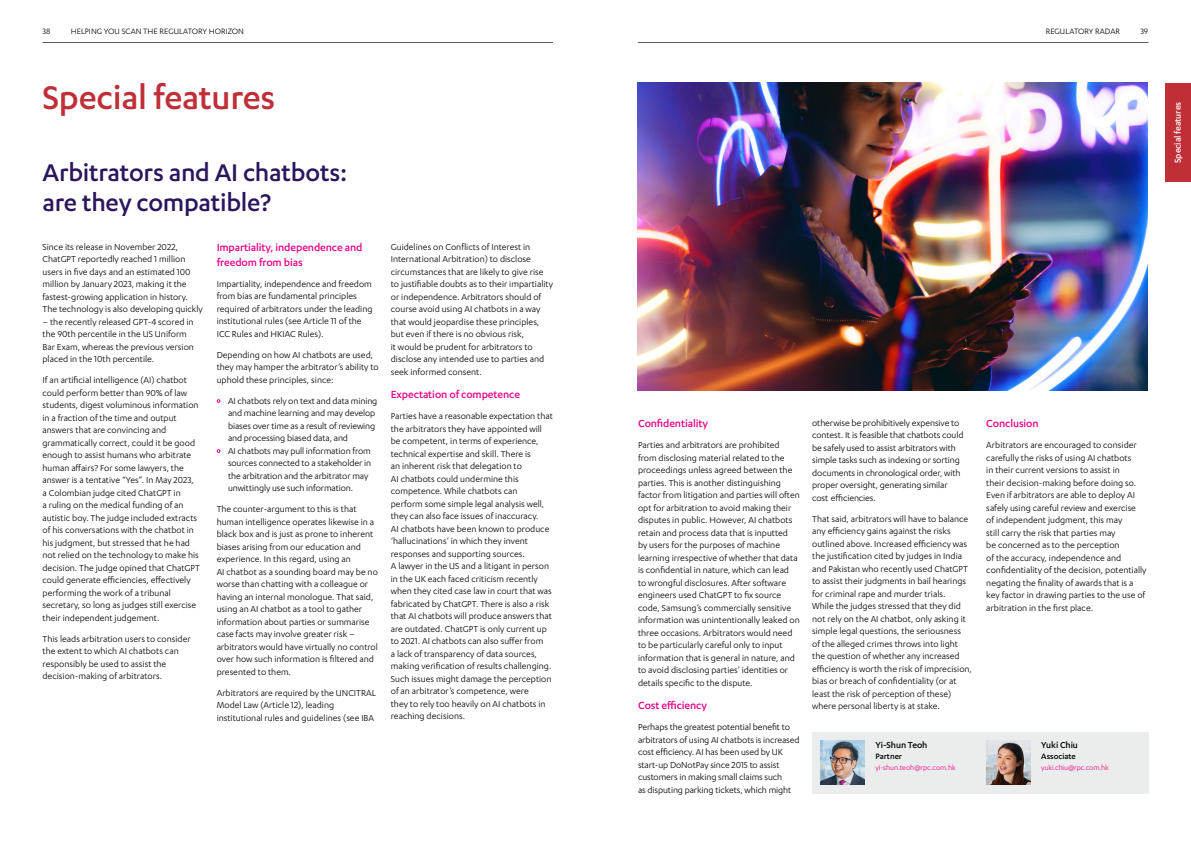
<style>
.page{position:relative;width:1191px;height:842px;background:#fff}
.page>*{position:absolute;margin:0;border:0;box-sizing:border-box;transform-origin:0 0}
.t1{font:500 38px "Karbon";letter-spacing:-.01em;color:#c02f38}
.t2{font:500 28px/30px "Karbon";letter-spacing:-.01em;color:#2b165e}
.t3{font:500 12px/15px "Karbon";letter-spacing:-.01em;color:#ec008c}
.t4{font:10px/12.5px "Karbon";color:#000}
.t5{font:500 10px "Karbon";letter-spacing:-.01em;color:#000}
.t6{font:500 10px "Karbon";letter-spacing:-.01em;color:#fff}
.t7{font:9px "Karbon";color:#000}
.t8{font:500 9px "Karbon";color:#000}
.t9{font:8px "Karbon";letter-spacing:-.005em;color:#ec008c}
.s1{font-weight:700;font-size:11px;color:#ec008c}
</style>
<div class="page">
<hr style="left:638px;top:42px;width:510px;height:1px;background:#5a5b5d">
<hr style="left:43px;top:42px;width:510px;height:1px;background:#5a5b5d">
<img style="left:637px;top:83px;width:510px;height:308px">
<div style="left:1165px;top:83px;width:26px;height:99px;background:#c02f38"></div>
<div style="left:812px;top:732px;width:336px;height:62px;background:#ebecec"></div>
<img style="left:820px;top:741px;width:44px;height:43px">
<img style="left:986px;top:741px;width:44px;height:44px">
<p class="t7" style="left:43px;top:27px;width:9px">38</p>
<p class="t7" style="left:71px;top:27px;width:11px">Helping</p>
<p class="t7" style="left:104px;top:27px;width:7px">you</p>
<p class="t7" style="left:122px;top:27px;width:6px">scan</p>
<p class="t7" style="left:143px;top:27px;width:6px">the</p>
<p class="t7" style="left:160px;top:27px;width:6px">regulatory</p>
<p class="t7" style="left:209px;top:27px;width:6px">horizon</p>
<p class="t7" style="left:1045px;top:27px;width:75px">REGULATORY RADAR</p>
<p class="t7" style="left:1140px;top:27px;width:9px">39</p>
<h1 class="t1" style="left:43px;top:76px;width:234px">Special features</h1>
<h2 class="t2" style="left:43px;top:157px;width:306px">Arbitrators and AI chatbots: are they compatible?</h2>
<p class="t4" style="left:43px;top:240px;width:162px">Since its release in November 2022, ChatGPT reportedly reached 1 million users in five days and an estimated 100 million by January 2023, making it the fastest-growing application in history.<br>The technology is also developing quickly</p>
<p class="t4" style="left:43px;top:315px;width:153px">– the recently released GPT-4 scored in the 90th percentile in the US Uniform Bar Exam, whereas the previous version placed in the 10th percentile.</p>
<p class="t4" style="left:43px;top:373px;width:159px">If an artificial intelligence (AI) chatbot could perform better than 90% of law students, digest voluminous information in a fraction of the time and output answers that are convincing and grammatically correct, could it be good enough to assist humans who arbitrate human affairs? For some lawyers, the answer is a tentative “Yes”. In May 2023, a Colombian judge cited ChatGPT in<br>a ruling on the medical funding of an autistic boy. The judge included extracts of his conversations with the chatbot in his judgment, but stressed that he had not relied on the technology to make his decision. The judge opined that ChatGPT could generate efficiencies, effectively performing the work of a tribunal secretary, so long as judges still exercise their independent judgement.</p>
<p class="t4" style="left:43px;top:632px;width:150px">This leads arbitration users to consider the extent to which AI chatbots can responsibly be used to assist the decision-making of arbitrators.</p>
<p class="t3" style="left:217px;top:239px;width:147px">Impartiality, independence and freedom from bias</p>
<p class="t4" style="left:217px;top:277px;width:157px">Impartiality, independence and freedom from bias are fundamental principles required of arbitrators under the leading institutional rules (see Article 11 of the ICC Rules and HKIAC Rules).</p>
<p class="t4" style="left:217px;top:348px;width:163px">Depending on how AI chatbots are used, they may hamper the arbitrator’s ability to uphold these principles, since:</p>
<p class="t4" style="left:228px;top:394px;width:151px;text-indent:-11px"><span class="s1">•</span> AI chatbots rely on text and data mining and machine learning and may develop biases over time as a result of reviewing and processing biased data, and</p>
<p class="t4" style="left:228px;top:444px;width:145px;text-indent:-11px"><span class="s1">•</span> AI chatbots may pull information from sources connected to a stakeholder in the arbitration and the arbitrator may unwittingly use such information.</p>
<p class="t4" style="left:217px;top:503px;width:163px">The counter-argument to this is that human intelligence operates likewise in a black box and is just as prone to inherent biases arising from our education and experience. In this regard, using an<br>AI chatbot as a sounding board may be no worse than chatting with a colleague or having an internal monologue. That said, using an AI chatbot as a tool to gather information about parties or summarise case facts may involve greater risk – arbitrators would have virtually no control over how such information is filtered and presented to them.</p>
<p class="t4" style="left:217px;top:686px;width:161px">Arbitrators are required by the UNCITRAL<br>Model Law (Article 12), leading institutional rules and guidelines (see IBA</p>
<p class="t4" style="left:391px;top:240px;width:164px">Guidelines on Conflicts of Interest in International Arbitration) to disclose circumstances that are likely to give rise to justifiable doubts as to their impartiality or independence. Arbitrators should of course avoid using AI chatbots in a way that would jeopardise these principles, but even if there is no obvious risk,<br>it would be prudent for arbitrators to disclose any intended use to parties and seek informed consent.</p>
<p class="t3" style="left:391px;top:386px;width:131px">Expectation of competence</p>
<p class="t4" style="left:391px;top:409px;width:164px">Parties have a reasonable expectation that the arbitrators they have appointed will be competent, in terms of experience, technical expertise and skill. There is<br>an inherent risk that delegation to<br>AI chatbots could undermine this competence. While chatbots can<br>perform some simple legal analysis well, they can also face issues of inaccuracy.<br>AI chatbots have been known to produce ‘hallucinations’ in which they invent responses and supporting sources.<br>A lawyer in the US and a litigant in person in the UK each faced criticism recently when they cited case law in court that was fabricated by ChatGPT. There is also a risk that AI chatbots will produce answers that are outdated. ChatGPT is only current up to 2021. AI chatbots can also suffer from<br>a lack of transparency of data sources, making verification of results challenging.<br>Such issues might damage the perception of an arbitrator’s competence, were<br>they to rely too heavily on AI chatbots in reaching decisions.</p>
<p class="t3" style="left:638px;top:415px;width:71px">Confidentiality</p>
<p class="t4" style="left:638px;top:438px;width:163px">Parties and arbitrators are prohibited from disclosing material related to the proceedings unless agreed between the parties. This is another distinguishing factor from litigation and parties will often opt for arbitration to avoid making their disputes in public. However, AI chatbots retain and process data that is inputted by users for the purposes of machine learning irrespective of whether that data is confidential in nature, which can lead to wrongful disclosures. After software engineers used ChatGPT to fix source code, Samsung’s commercially sensitive information was unintentionally leaked on three occasions. Arbitrators would need to be particularly careful only to input information that is general in nature, and to avoid disclosing parties’ identities or details specific to the dispute.</p>
<p class="t3" style="left:638px;top:697px;width:70px">Cost efficiency</p>
<p class="t4" style="left:638px;top:720px;width:163px">Perhaps the greatest potential benefit to arbitrators of using AI chatbots is increased cost efficiency. AI has been used by UK start-up DoNotPay since 2015 to assist customers in making small claims such<br>as disputing parking tickets, which might</p>
<p class="t4" style="left:812px;top:416px;width:153px">otherwise be prohibitively expensive to contest. It is feasible that chatbots could be safely used to assist arbitrators with simple tasks such as indexing or sorting documents in chronological order, with proper oversight, generating similar cost efficiencies.</p>
<p class="t4" style="left:812px;top:512px;width:161px">That said, arbitrators will have to balance any efficiency gains against the risks outlined above. Increased efficiency was the justification cited by judges in India and Pakistan who recently used ChatGPT to assist their judgments in bail hearings for criminal rape and murder trials.<br>While the judges stressed that they did not rely on the AI chatbot, only asking it simple legal questions, the seriousness<br>of the alleged crimes throws into light the question of whether any increased efficiency is worth the risk of imprecision, bias or breach of confidentiality (or at least the risk of perception of these) where personal liberty is at stake.</p>
<p class="t5" style="left:875px;top:739px;width:54px">Yi-Shun Teoh</p>
<p class="t8" style="left:875px;top:751px;width:28px">Partner</p>
<p class="t9" style="left:875px;top:763px;width:82px">yi-shun.teoh@rpc.com.hk</p>
<p class="t3" style="left:986px;top:415px;width:54px">Conclusion</p>
<p class="t4" style="left:986px;top:438px;width:162px">Arbitrators are encouraged to consider carefully the risks of using AI chatbots<br>in their current versions to assist in<br>their decision-making before doing so.<br>Even if arbitrators are able to deploy AI safely using careful review and exercise<br>of independent judgment, this may<br>still carry the risk that parties may<br>be concerned as to the perception<br>of the accuracy, independence and confidentiality of the decision, potentially negating the finality of awards that is a key factor in drawing parties to the use of arbitration in the first place.</p>
<p class="t5" style="left:1041px;top:739px;width:38px">Yuki Chiu</p>
<p class="t8" style="left:1041px;top:751px;width:36px">Associate</p>
<p class="t9" style="left:1041px;top:763px;width:69px">yuki.chiu@rpc.com.hk</p>
<p class="t6" style="left:1172px;top:163px;width:63px;rotate:-90deg">Special features</p>
</div>
